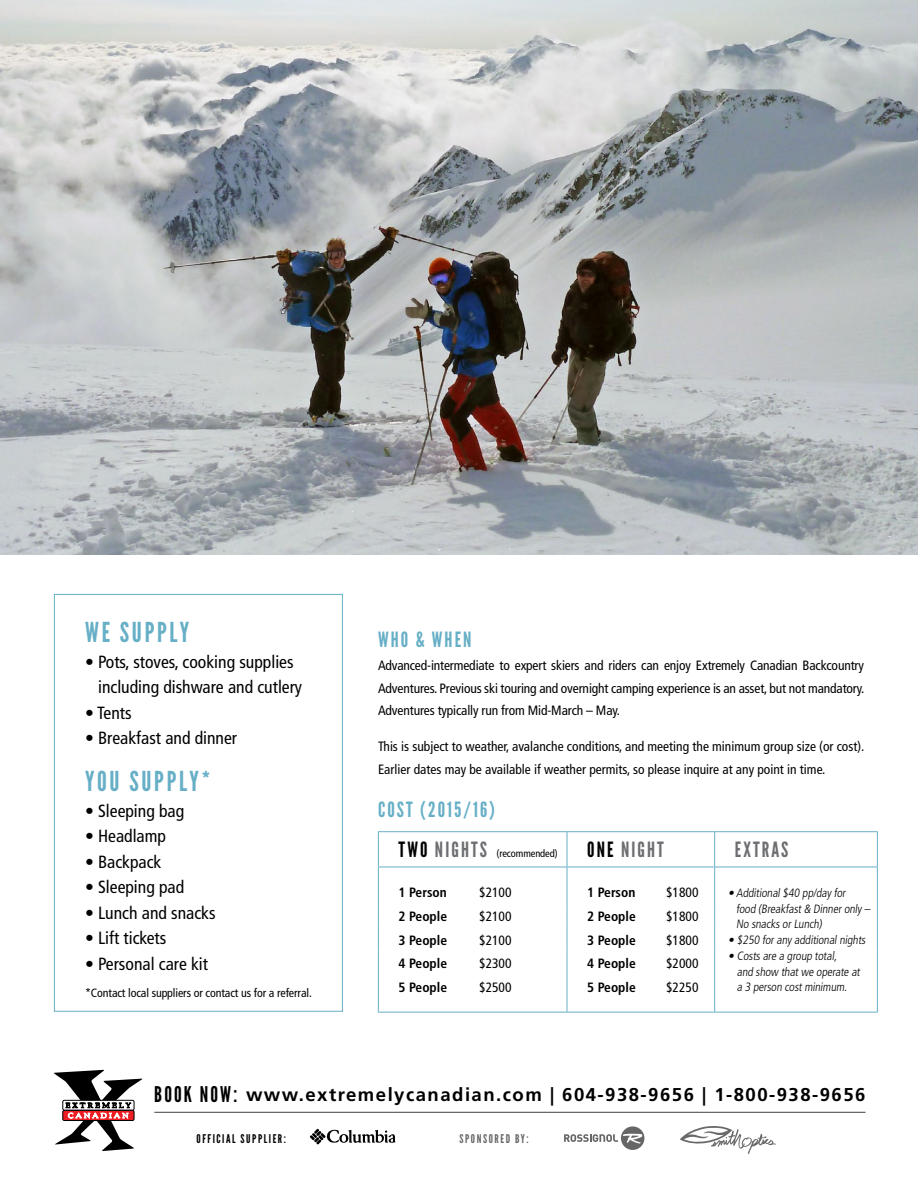
<style>
.page{position:relative;width:918px;height:1188px;background:#fff}
.page>*{position:absolute;margin:0;border:0;box-sizing:border-box;transform-origin:0 0}
.t1{font:27.45px "League Gothic";letter-spacing:.1em;color:#66afc6}
.t2{font:21px "League Gothic";letter-spacing:.1em;color:#6d6e71}
.t3{font:21px "League Gothic";letter-spacing:.1em;color:#66afc6}
.t4{font:700 18.6px "Frutiger LT Std";letter-spacing:.08em;color:#000}
.t5{font:condensed 17.7px/25.5px "Frutiger LT Std";color:#000}
.t6{font:condensed 13.5px/22.5px "Frutiger LT Std";color:#000;text-align:justify}
.t7{font:700 condensed 13.5px "Frutiger LT Std";color:#000}
.t8{font:300 condensed 12px/15.8px "Frutiger LT Std";color:#000}
.t9{font:condensed 12px "Frutiger LT Std";letter-spacing:-.01em;color:#000}
.t10{font:12px "League Gothic";letter-spacing:.13em;color:#000}
.t11{font:condensed 10.5px "Frutiger LT Std";letter-spacing:-.01em;color:#000}
.s1{color:#000}
.s2{font-family:"League Gothic";font-weight:400;font-size:21.6px}
</style>
<div class="page">
<svg style="left:54px;top:1070px;width:88px;height:81px"></svg>
<hr style="left:154px;top:1112px;width:712px;height:1px;background:#414042">
<svg style="left:310px;top:1129px;width:85px;height:16px"></svg>
<svg style="left:564px;top:1126px;width:80px;height:24px"></svg>
<svg style="left:680px;top:1126px;width:96px;height:28px"></svg>
<div style="left:54px;top:594px;width:289px;height:418px;border:1px solid #66afc6"></div>
<hr style="left:378px;top:867px;width:1px;height:37px;background:#66afc6">
<svg style="left:378px;top:904px;width:1px;height:71px"></svg>
<hr style="left:378px;top:975px;width:1px;height:37px;background:#66afc6">
<hr style="left:378px;top:1012px;width:81px;height:1px;background:#66afc6">
<hr style="left:459px;top:1012px;width:108px;height:1px;background:#66afc6">
<hr style="left:567px;top:867px;width:1px;height:37px;background:#66afc6">
<svg style="left:567px;top:904px;width:1px;height:71px"></svg>
<hr style="left:567px;top:975px;width:1px;height:37px;background:#66afc6">
<hr style="left:567px;top:1012px;width:79px;height:1px;background:#66afc6">
<hr style="left:646px;top:1012px;width:69px;height:1px;background:#66afc6">
<hr style="left:378px;top:831px;width:81px;height:1px;background:#66afc6">
<hr style="left:378px;top:832px;width:1px;height:35px;background:#66afc6">
<hr style="left:459px;top:831px;width:108px;height:1px;background:#66afc6">
<hr style="left:567px;top:831px;width:79px;height:1px;background:#66afc6">
<hr style="left:567px;top:832px;width:1px;height:35px;background:#66afc6">
<hr style="left:646px;top:831px;width:69px;height:1px;background:#66afc6">
<hr style="left:715px;top:831px;width:163px;height:1px;background:#66afc6">
<hr style="left:714px;top:832px;width:1px;height:35px;background:#66afc6">
<hr style="left:877px;top:832px;width:1px;height:35px;background:#66afc6">
<hr style="left:378px;top:867px;width:81px;height:1px;background:#66afc6">
<hr style="left:459px;top:867px;width:108px;height:1px;background:#66afc6">
<hr style="left:567px;top:867px;width:79px;height:1px;background:#66afc6">
<hr style="left:646px;top:867px;width:69px;height:1px;background:#66afc6">
<hr style="left:715px;top:867px;width:163px;height:1px;background:#66afc6">
<hr style="left:714px;top:867px;width:1px;height:37px;background:#66afc6">
<hr style="left:877px;top:867px;width:1px;height:37px;background:#66afc6">
<svg style="left:714px;top:904px;width:1px;height:71px"></svg>
<svg style="left:877px;top:904px;width:1px;height:71px"></svg>
<hr style="left:714px;top:975px;width:1px;height:37px;background:#66afc6">
<hr style="left:877px;top:975px;width:1px;height:37px;background:#66afc6">
<hr style="left:715px;top:1012px;width:163px;height:1px;background:#66afc6">
<img style="left:0;top:0;width:918px;height:554px">
<h1 class="t1" style="left:85px;top:616px;width:106px">WE SUPPLY</h1>
<h3 class="t5" style="left:98px;top:649px;width:206px;text-indent:-13px">• Pots, stoves, cooking supplies including dishware and cutlery</h3>
<h3 class="t5" style="left:85px;top:700px;width:48px">• Tents</h3>
<h3 class="t5" style="left:85px;top:726px;width:154px">• Breakfast and dinner</h3>
<h1 class="t1" style="left:85px;top:765px;width:127px">YOU SUPPLY*</h1>
<h3 class="t5" style="left:85px;top:798px;width:101px">• Sleeping bag</h3>
<h3 class="t5" style="left:85px;top:824px;width:82px">• Headlamp</h3>
<h3 class="t5" style="left:85px;top:849px;width:78px">• Backpack</h3>
<h3 class="t5" style="left:85px;top:874px;width:101px">• Sleeping pad</h3>
<h3 class="t5" style="left:85px;top:900px;width:132px">• Lunch and snacks</h3>
<h3 class="t5" style="left:85px;top:925px;width:83px">• Lift tickets</h3>
<h3 class="t5" style="left:85px;top:951px;width:125px">• Personal care kit</h3>
<p class="t9" style="left:85px;top:986px;width:228px">*Contact local suppliers or contact us for a referral.</p>
<h2 class="t3" style="left:378px;top:628px;width:95px">WHO &amp; WHEN</h2>
<p class="t6" style="left:378px;top:654px;width:488px">Advanced-intermediate to expert skiers and riders can enjoy Extremely Canadian Backcountry Adventures. Previous ski touring and overnight camping experience is an asset, but not mandatory.<br>Adventures typically run from Mid-March – May.</p>
<p class="t6" style="left:378px;top:735px;width:488px">This is subject to weather, avalanche conditions, and meeting the minimum group size (or cost).<br>Earlier dates may be available if weather permits, so please inquire at any point in time.</p>
<h2 class="t3" style="left:378px;top:797px;width:119px">COST (2015/16)</h2>
<h2 class="t2" style="left:399px;top:837px;width:90px"><span class="s1">TWO</span> NIGHTS</h2>
<h2 class="t2" style="left:587px;top:837px;width:78px"><span class="s1">ONE</span> NIGHT</h2>
<h2 class="t2" style="left:735px;top:837px;width:55px">EXTRAS</h2>
<p class="t7" style="left:399px;top:885px;width:50px">1 Person</p>
<p class="t6" style="left:479px;top:882px;width:34px">$2100</p>
<p class="t7" style="left:587px;top:885px;width:50px">1 Person</p>
<p class="t6" style="left:666px;top:882px;width:34px">$1800</p>
<p class="t8" style="left:736px;top:885px;width:138px;text-indent:-8px">• Additional$40 pp/day for<br>food (Breakfast&amp; Dinneronly –<br>No snacks orLunch)</p>
<p class="t8" style="left:728px;top:932px;width:141px">• $250 forany additionalnights</p>
<p class="t8" style="left:737px;top:948px;width:127px;text-indent:-9px">• Costs are a group total,<br>and show thatwe operate at a 3 person costminimum.</p>
<p class="t11" style="left:497px;top:847px;width:63px">(recommended)</p>
<p class="t7" style="left:399px;top:908px;width:50px">2 People</p>
<p class="t6" style="left:479px;top:905px;width:34px">$2100</p>
<p class="t7" style="left:587px;top:908px;width:50px">2 People</p>
<p class="t6" style="left:666px;top:905px;width:34px">$1800</p>
<p class="t7" style="left:399px;top:932px;width:50px">3 People</p>
<p class="t6" style="left:479px;top:929px;width:34px">$2100</p>
<p class="t7" style="left:587px;top:932px;width:50px">3 People</p>
<p class="t6" style="left:666px;top:929px;width:34px">$1800</p>
<p class="t7" style="left:399px;top:956px;width:50px">4 People</p>
<p class="t6" style="left:479px;top:952px;width:34px">$2300</p>
<p class="t7" style="left:587px;top:956px;width:50px">4 People</p>
<p class="t6" style="left:666px;top:952px;width:34px">$2000</p>
<p class="t7" style="left:399px;top:979px;width:50px">5 People</p>
<p class="t6" style="left:479px;top:976px;width:34px">$2500</p>
<p class="t7" style="left:587px;top:979px;width:50px">5 People</p>
<p class="t6" style="left:666px;top:976px;width:34px">$2250</p>
<h3 class="t4" style="left:154px;top:1083px;width:713px"><span class="s2">BOOK NOW:</span> www.extremelycanadian.com | 604-938-9656 | 1-800-938-9656</h3>
<p class="t10" style="left:197px;top:1132px;width:91px">OFFICIAL SUPPLIER:</p>
<p class="t10" style="left:460px;top:1132px;width:71px">SPONSORED BY:</p>
</div>
